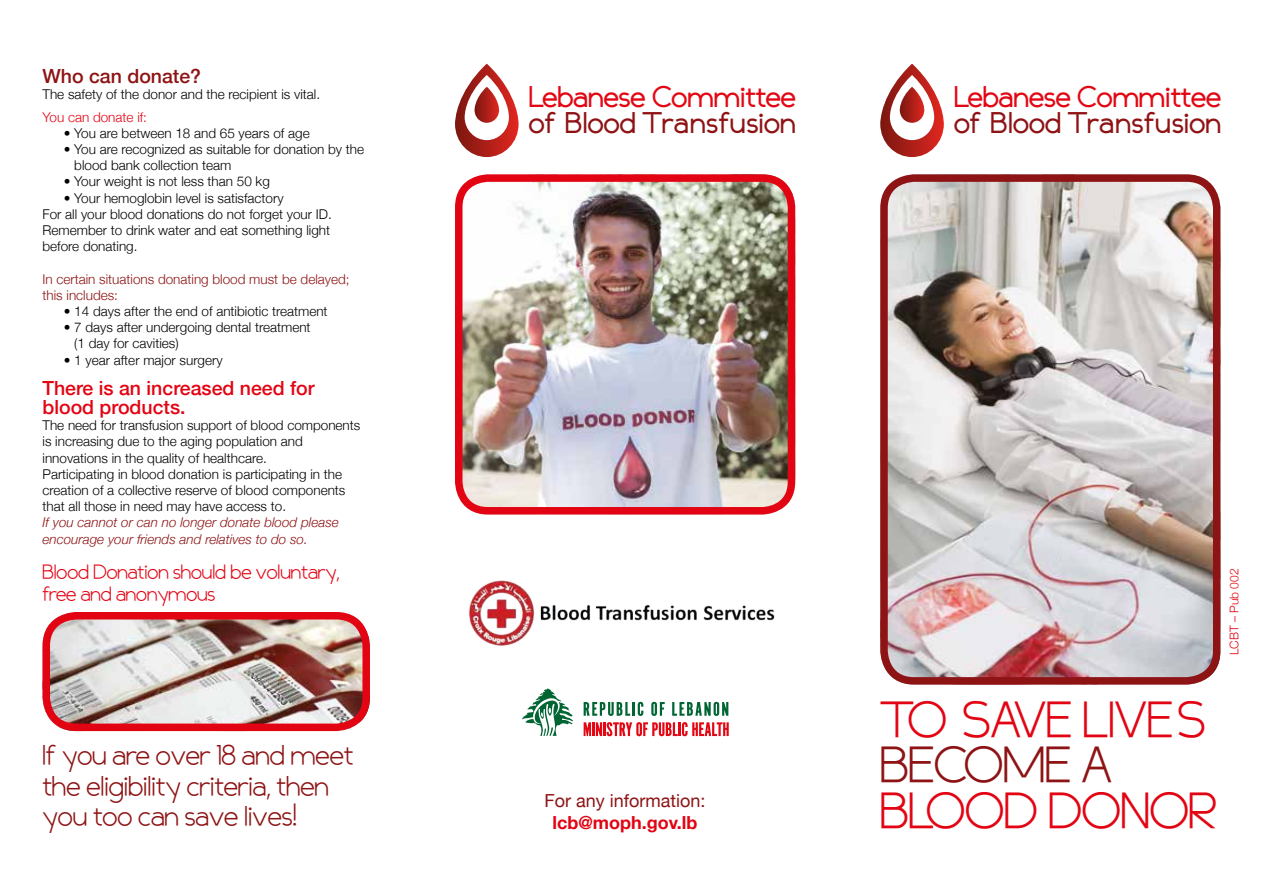
<style>
.page{position:relative;width:1263px;height:893px;background:#fff}
.page>*{position:absolute;margin:0;border:0;box-sizing:border-box;transform-origin:0 0}
.t1{font:300 46.5px "Compass";color:#e30413}
.t2{font:300 46.5px "Compass";color:#8e1314}
.t3{font:26.1px "Compass";letter-spacing:-.015em;color:#8f1315}
.t4{font:26.1px "Compass";letter-spacing:-.025em;color:#e30613}
.t5{font:300 25.5px/30.6px "Compass";color:#8e1314}
.t6{font:500 19.5px/19.5px "Helvetica Neue";color:#e30413}
.t7{font:500 19.5px "Helvetica Neue";color:#8e1314}
.t8{font:300 18.45px/22.2px "Compass";color:#e30413}
.t9{font:18px "Helvetica Neue";color:#8e1314}
.t10{font:700 18px "Helvetica Neue";color:#e30413}
.t11{font:300 13.5px/16.2px "Helvetica Neue";color:#000}
.t12{font:italic 300 13.5px/16.2px "Helvetica Neue";color:#8e1314}
.t13{font:300 13.5px/16.2px "Helvetica Neue";color:#8e1314}
.t14{font:300 13.5px "Helvetica Neue";color:#e30413}
.t15{font:300 12px "Helvetica Neue";color:#e30413}
</style>
<div class="page">
<svg style="left:455px;top:64px;width:64px;height:93px"></svg>
<svg style="left:880px;top:64px;width:64px;height:93px"></svg>
<svg style="left:584px;top:702px;width:59px;height:14px"></svg>
<svg style="left:651px;top:702px;width:14px;height:14px"></svg>
<svg style="left:672px;top:702px;width:56px;height:14px"></svg>
<svg style="left:584px;top:722px;width:145px;height:14px"></svg>
<svg style="left:522px;top:688px;width:51px;height:48px"></svg>
<img style="left:464px;top:183px;width:331px;height:331px">
<div style="left:455px;top:174px;width:340px;height:340px;border:8px solid #e30413;border-radius:29px"></div>
<img style="left:889px;top:183px;width:331px;height:493px">
<div style="left:880px;top:174px;width:340px;height:511px;border:8px solid #8e1314;border-radius:30px"></div>
<img style="left:43px;top:621px;width:318px;height:110px">
<div style="left:43px;top:612px;width:327px;height:119px;border:8px solid #e30413;border-radius:30px"></div>
<img style="left:469px;top:580px;width:306px;height:66px">
<h3 class="t7" style="left:43px;top:60px;width:160px">Who can donate?</h3>
<p class="t11" style="left:43px;top:85px;width:279px">The safety of the donor and the recipient is vital.</p>
<p class="t14" style="left:43px;top:106px;width:106px">You can donate :i f</p>
<p class="t11" style="left:64px;top:124px;width:247px">• You are between 18 and 65 years of age</p>
<p class="t11" style="left:74px;top:140px;width:291px;text-indent:-11px">• You are recognized as suitable for donation by the blood bank collection team</p>
<p class="t11" style="left:64px;top:172px;width:208px">• Your weight is not less than 50 kg</p>
<p class="t11" style="left:43px;top:189px;width:291px;text-indent:21px">• Your hemoglobin level is satisfactory<br>For all your blood donations do not forget your ID.<br>Remember to drink water and eat something light before donating.</p>
<p class="t13" style="left:43px;top:270px;width:309px">In certain situations donating blood must be delayed; this includes:</p>
<p class="t11" style="left:64px;top:302px;width:265px">• 14 days after the end of antibiotic treatment</p>
<p class="t11" style="left:74px;top:318px;width:238px;text-indent:-11px">• 7 days after undergoing dental treatment<br>1( day for cavities(</p>
<p class="t11" style="left:64px;top:351px;width:160px">• 1 year after major surgery</p>
<h3 class="t6" style="left:43px;top:376px;width:274px">There is an increased need for blood products.</h3>
<p class="t11" style="left:43px;top:416px;width:319px">The need for transfusion support of blood components is increasing due to the aging population and innovations in the quality of healthcare.<br>Participating in blood donation is participating in the creation of a collective reserve of blood components that all those in need may have access to.</p>
<p class="t12" style="left:43px;top:514px;width:298px">If you cannot or can no longer donate blood please encourage your friends and relatives to do so.</p>
<h3 class="t8" style="left:43px;top:560px;width:299px">Blood Donation should be voluntary, free and anonymous</h3>
<h3 class="t5" style="left:43px;top:740px;width:312px">If you are over 18 and meet the eligibility criteria, then you too can save lives!</h3>
<h2 class="t4" style="left:529px;top:77px;width:269px">Lebanese Committee</h2>
<h2 class="t3" style="left:529px;top:103px;width:269px">of Blood Transfusion</h2>
<h2 class="t4" style="left:954px;top:77px;width:269px">Lebanese Committee</h2>
<h2 class="t3" style="left:954px;top:103px;width:269px">of Blood Transfusion</h2>
<p class="t15" style="left:1224px;top:655px;width:88px;rotate:-90deg">LCBT – Pub 002</p>
<h1 class="t1" style="left:880px;top:686px;width:327px">TO SAVE LIVES</h1>
<h1 class="t2" style="left:880px;top:731px;width:233px">BECOME A</h1>
<h3 class="t9" style="left:545px;top:788px;width:163px">For any information:</h3>
<h1 class="t1" style="left:880px;top:776px;width:339px">BLOOD DONOR</h1>
<h3 class="t10" style="left:553px;top:808px;width:147px">lcb@moph.gov l b.</h3>
</div>
